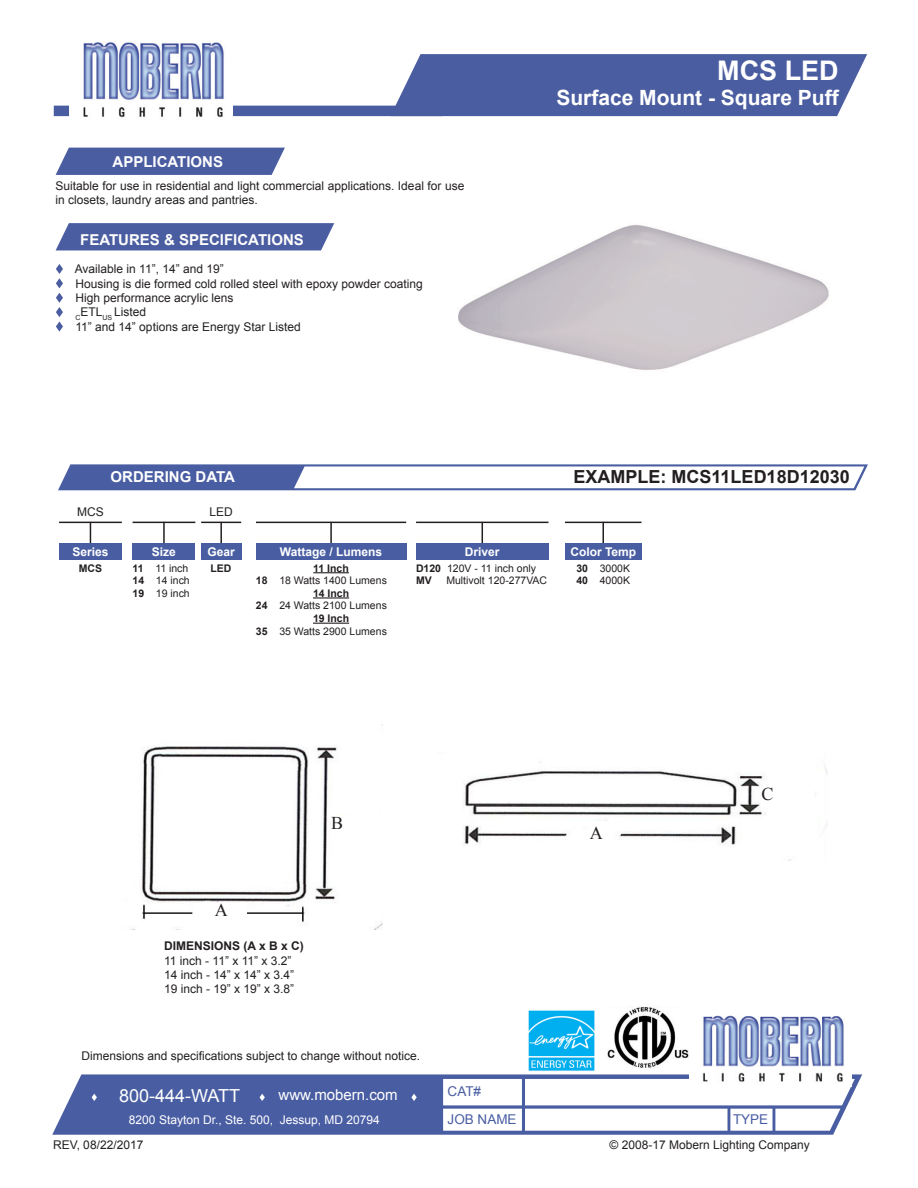
<style>
.page{position:relative;width:918px;height:1188px;background:#fff}
.page>*{position:absolute;margin:0;border:0;box-sizing:border-box;transform-origin:0 0}
.t1{font:700 27px "Arial";color:#fff}
.t2{font:700 21px "Arial";color:#fff}
.t3{font:700 18px "Arial";color:#231f20}
.t4{font:18px "Arial";color:#fff}
.t5{font:18px "Times New Roman";color:#231f20}
.t6{font:700 15px "Arial";color:#fdfdfd}
.t7{font:15px "Arial";color:#fff}
.t8{font:700 15px "Arial";color:#fff}
.t9{font:13.5px "Arial";color:#495da2}
.t10{font:12px/14.4px "Arial";color:#231f20}
.t11{font:700 12px "Arial";color:#fff}
.t12{font:12px "Arial";color:#fff}
.t13{font:12px "Arial";letter-spacing:-.035em;color:#231f20}
.t14{font:700 12px "Arial";color:#231f20}
.t15{font:10.5px "Arial";color:#231f20}
.t16{font:700 10.5px "Arial";color:#231f20}
.s1{color:#4b5da1}
.s2{font-weight:700}
</style>
<div class="page">
<svg style="left:389px;top:54px;width:478px;height:63px;background:#5969a8"></svg>
<div style="left:54px;top:106px;width:389px;height:10px;background:#4b5da1"></div>
<svg style="left:56px;top:264px;width:7px;height:68px"></svg>
<svg style="left:55px;top:223px;width:280px;height:28px;background:#5869a7"></svg>
<img style="left:70px;top:42px;width:162px;height:76px">
<svg style="left:52px;top:1074px;width:810px;height:61px;fill:#495da2"></svg>
<img style="left:689px;top:1015px;width:162px;height:71px">
<svg style="left:92px;top:1094px;width:5px;height:7px"></svg>
<svg style="left:260px;top:1094px;width:5px;height:7px"></svg>
<svg style="left:411px;top:1094px;width:6px;height:7px"></svg>
<img style="left:141px;top:724px;width:242px;height:205px">
<img style="left:463px;top:762px;width:364px;height:99px">
<svg style="left:55px;top:147px;width:230px;height:28px;background:#596aa8"></svg>
<svg style="left:58px;top:464px;width:810px;height:26px"></svg>
<hr style="left:59px;top:522px;width:63px;height:1px;background:#231f20">
<svg style="left:90px;top:523px;width:1px;height:21px"></svg>
<div style="left:59px;top:544px;width:63px;height:16px;background:#495da2"></div>
<hr style="left:133px;top:522px;width:62px;height:1px;background:#231f20">
<hr style="left:163px;top:522px;width:2px;height:22px;background:#231f20">
<div style="left:133px;top:544px;width:62px;height:16px;background:#495da2"></div>
<hr style="left:201px;top:522px;width:40px;height:1px;background:#231f20">
<hr style="left:220px;top:522px;width:2px;height:22px;background:#231f20">
<div style="left:201px;top:544px;width:40px;height:16px;background:#495da2"></div>
<hr style="left:256px;top:522px;width:150px;height:1px;background:#231f20">
<hr style="left:330px;top:522px;width:2px;height:22px;background:#231f20">
<div style="left:256px;top:544px;width:150px;height:16px;background:#495da2"></div>
<hr style="left:313px;top:572px;width:36px;height:1px;background:#231f20">
<hr style="left:313px;top:597px;width:36px;height:2px;background:#231f20">
<hr style="left:313px;top:623px;width:36px;height:1px;background:#231f20">
<hr style="left:565px;top:522px;width:76px;height:1px;background:#231f20">
<hr style="left:602px;top:522px;width:2px;height:22px;background:#231f20">
<div style="left:565px;top:544px;width:76px;height:16px;background:#495da2"></div>
<hr style="left:416px;top:522px;width:132px;height:1px;background:#231f20">
<svg style="left:482px;top:523px;width:1px;height:21px"></svg>
<div style="left:416px;top:544px;width:132px;height:16px;background:#495da2"></div>
<img style="left:607px;top:1007px;width:81px;height:61px">
<img style="left:528px;top:1010px;width:67px;height:61px">
<div style="left:761px;top:787px;width:53px;height:20px;background:#fff"></div>
<div style="left:331px;top:816px;width:52px;height:20px;background:#fff"></div>
<div style="left:195px;top:904px;width:52px;height:19px;background:#fff"></div>
<img style="left:458px;top:225px;width:371px;height:145px">
<p class="t6" style="left:113px;top:152px;width:112px">APPLICATIONS</p>
<p class="t10" style="left:56px;top:179px;width:410px">Suitable for use in residential and light commercial applications. Ideal for use in closets, laundry areas and pantries.</p>
<p class="t6" style="left:80px;top:230px;width:225px">FEATURES &amp; SPECIFICATIONS</p>
<p class="t10" style="left:57px;top:262px;width:169px"><span class="s1">▲</span> Available in 11”, 14” and 19”</p>
<p class="t10" style="left:57px;top:276px;width:368px"><span class="s1">▲</span> Housing is die formed cold rolled steel with epoxy powder coating</p>
<p class="t10" style="left:57px;top:291px;width:178px"><span class="s1">▲</span> High performance acrylic lens</p>
<p class="t10" style="left:57px;top:305px;width:91px"><span class="s1">▲</span> <sub>C</sub>ETL<sub>US</sub> Listed</p>
<p class="t10" style="left:57px;top:320px;width:246px"><span class="s1">▲</span> 11” and 14” options are Energy Star Listed</p>
<p class="t1" style="left:717px;top:53px;width:123px">MCS LED</p>
<p class="t2" style="left:556px;top:84px;width:284px">Surface Mount - Square Puff</p>
<p class="t8" style="left:111px;top:467px;width:126px">ORDERING DATA</p>
<p class="t3" style="left:574px;top:465px;width:278px">EXAMPLE: MCS11LED18D12030</p>
<p class="t10" style="left:77px;top:505px;width:28px">MCS</p>
<p class="t10" style="left:210px;top:505px;width:25px">LED</p>
<p class="t11" style="left:72px;top:544px;width:38px">Series</p>
<p class="t16" style="left:79px;top:561px;width:25px">MCS</p>
<p class="t11" style="left:152px;top:544px;width:26px">Size</p>
<p class="t15" style="left:133px;top:561px;width:57px"><span class="s2">11</span> 11 inch</p>
<p class="t15" style="left:133px;top:574px;width:59px"><span class="s2">14</span> 14 inch</p>
<p class="t15" style="left:133px;top:586px;width:59px"><span class="s2">19</span> 19 inch</p>
<p class="t11" style="left:208px;top:544px;width:29px">Gear</p>
<p class="t16" style="left:210px;top:561px;width:22px">LED</p>
<p class="t11" style="left:280px;top:544px;width:104px">Wattage / Lumens</p>
<p class="t16" style="left:313px;top:561px;width:37px">11 Inch</p>
<p class="t15" style="left:256px;top:574px;width:132px"><span class="s2">18</span> 18 Watts 1400 Lumens</p>
<p class="t16" style="left:313px;top:586px;width:38px">14 Inch</p>
<p class="t15" style="left:256px;top:599px;width:132px"><span class="s2">24</span> 24 Watts 2100 Lumens</p>
<p class="t16" style="left:313px;top:611px;width:38px">19 Inch</p>
<p class="t15" style="left:256px;top:624px;width:132px"><span class="s2">35</span> 35 Watts 2900 Lumens</p>
<p class="t11" style="left:465px;top:544px;width:36px">Driver</p>
<p class="t15" style="left:416px;top:561px;width:122px"><span class="s2">D120</span> 120V - 11 inch only</p>
<p class="t16" style="left:416px;top:574px;width:17px">MV</p>
<p class="t15" style="left:446px;top:574px;width:102px">Multivolt 120-277VAC</p>
<p class="t11" style="left:570px;top:544px;width:67px">Color Temp</p>
<p class="t15" style="left:576px;top:561px;width:55px"><span class="s2">30</span> 3000K</p>
<p class="t15" style="left:576px;top:574px;width:55px"><span class="s2">40</span> 4000K</p>
<p class="t5" style="left:331px;top:811px;width:14px">B</p>
<p class="t5" style="left:215px;top:898px;width:14px">A</p>
<p class="t14" style="left:164px;top:938px;width:141px">DIMENSIONS (A x B x C)</p>
<p class="t13" style="left:164px;top:953px;width:129px">11 inch - 11” x 11” x 3.2”</p>
<p class="t10" style="left:164px;top:968px;width:132px">14 inch - 14” x 14” x 3.4”</p>
<p class="t10" style="left:164px;top:982px;width:132px">19 inch - 19” x 19” x 3.8”</p>
<p class="t10" style="left:81px;top:1049px;width:340px">Dimensions and specifications subject to change without notice.</p>
<p class="t5" style="left:590px;top:820px;width:14px">A</p>
<p class="t5" style="left:761px;top:782px;width:14px">C</p>
<p class="t4" style="left:119px;top:1084px;width:123px">800-444-WATT</p>
<p class="t7" style="left:279px;top:1085px;width:121px">www.mobern.com</p>
<p class="t9" style="left:448px;top:1083px;width:35px">CAT#</p>
<p class="t9" style="left:448px;top:1111px;width:71px">JOB NAME</p>
<p class="t9" style="left:733px;top:1111px;width:37px">TYPE</p>
<p class="t10" style="left:610px;top:1137px;width:202px">© 2008-17 Mobern Lighting Company</p>
<p class="t12" style="left:129px;top:1112px;width:252px">8200 Stayton Dr., Ste. 500, Jessup, MD 20794</p>
<p class="t10" style="left:53px;top:1137px;width:92px">REV, 08/22/2017</p>
</div>
